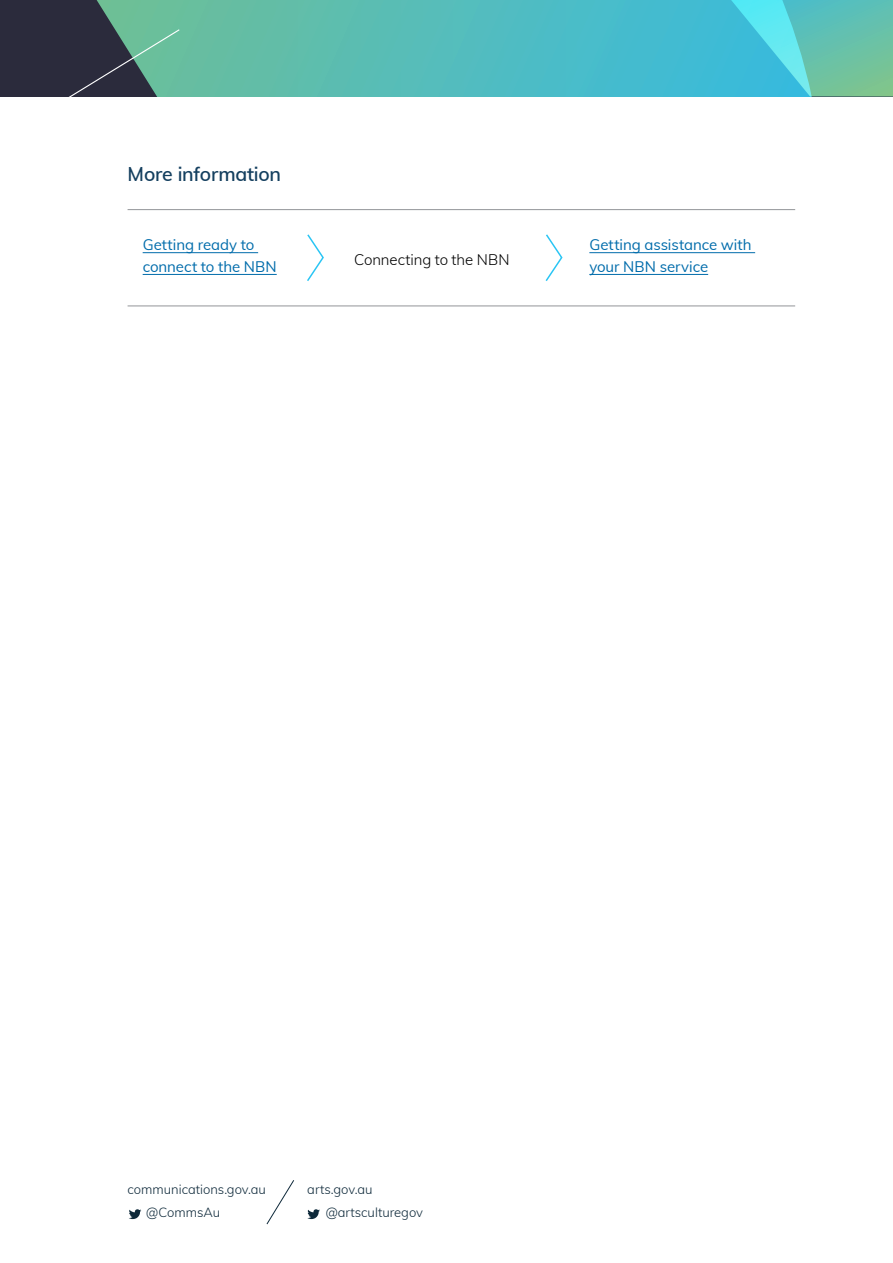
<style>
.page{position:relative;width:893px;height:1263px;background:#fff}
.page>*{position:absolute;margin:0;border:0;box-sizing:border-box;transform-origin:0 0}
._01_H2{font:600 19.5px "Muli";letter-spacing:-.015em;color:#143f5f}
.Factsheet_links{font:15px/21.8px "Muli";color:#006cab}
._01_Body_copy{font:300 15px "Muli";letter-spacing:-.005em;color:#000}
.t1{font:300 13.05px/23.2px "Muli";color:#0e293a}
</style>
<div class="page">
<svg style="left:0;top:0;width:718px;height:97px;background:#50aead"></svg>
<svg style="left:40px;top:28px;width:141px;height:69px;background:#415c5d"></svg>
<svg style="left:129px;top:1209px;width:12px;height:10px"></svg>
<svg style="left:307px;top:1209px;width:13px;height:10px"></svg>
<svg style="left:266px;top:1180px;width:28px;height:45px"></svg>
<svg style="left:718px;top:0;width:175px;height:97px;background:#58c5c3"></svg>
<svg style="left:307px;top:234px;width:17px;height:47px"></svg>
<svg style="left:545px;top:234px;width:18px;height:47px"></svg>
<hr style="left:143px;top:252px;width:115px;height:1px;background:#006cab">
<hr style="left:143px;top:274px;width:134px;height:1px;background:#006cab">
<hr style="left:589px;top:252px;width:166px;height:1px;background:#006cab">
<hr style="left:589px;top:274px;width:119px;height:1px;background:#006cab">
<hr style="left:128px;top:209px;width:667px;height:1px;background:#939598">
<hr style="left:128px;top:306px;width:667px;height:1px;background:#939598">
<h2 class="_01_H2" style="left:128px;top:160px;width:155px">More information</h2>
<p class="Factsheet_links" style="left:143px;top:233px;width:136px">Getting ready to connect to the NBN</p>
<p class="_01_Body_copy" style="left:354px;top:248px;width:157px">Connecting to the NBN</p>
<p class="Factsheet_links" style="left:589px;top:233px;width:164px">Getting assistance with your NBN service</p>
<p class="t1" style="left:146px;top:1177px;width:121px;text-indent:-19px">communications.gov.au @CommsAu</p>
<p class="t1" style="left:326px;top:1177px;width:99px;text-indent:-18px">arts.gov.au @artsculturegov</p>
</div>
